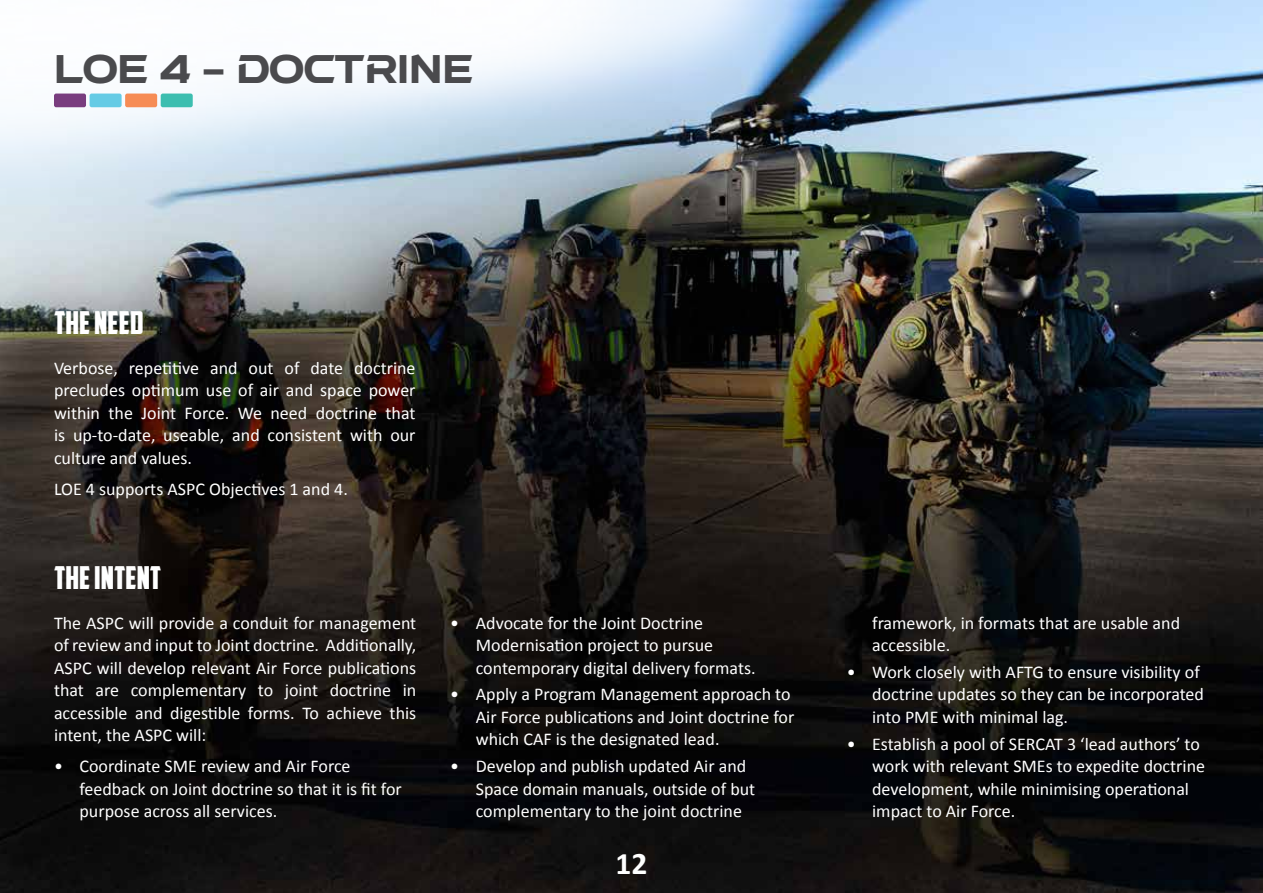
<style>
.page{position:relative;width:1263px;height:893px;background:#fff}
.page>*{position:absolute;margin:0;border:0;box-sizing:border-box;transform-origin:0 0}
.t1{font:36px "a Atmospheric";color:#4a4a4d}
.t2{font:31.5px "American Captain";color:#fff}
.t3{font:700 31.5px "Calibri";color:#fff}
.t4{font:18px/22.5px "Calibri";color:#fff}
</style>
<div class="page">
<img style="left:0;top:0;width:1263px;height:893px">
<div style="left:54px;top:94px;width:32px;height:13px;background:#793d7f;border-radius:2px"></div>
<div style="left:90px;top:94px;width:32px;height:13px;background:#65cbe5;border-radius:2px"></div>
<div style="left:125px;top:94px;width:32px;height:13px;background:#f68c55;border-radius:2px"></div>
<div style="left:161px;top:94px;width:32px;height:13px;background:#3cbeb0;border-radius:2px"></div>
<h1 class="t1" style="left:54px;top:53px;width:421px">LOE 4 - DOCTRINE</h1>
<h2 class="t2" style="left:54px;top:304px;width:91px">THE NEED</h2>
<p class="t4" style="left:54px;top:356px;width:363px;text-align:justify">Verbose, repetitive and out of date doctrine precludes optimum use of air and space power within the Joint Force. We need doctrine that is up-to-date, useable, and consistent with our culture and values.</p>
<p class="t4" style="left:54px;top:477px;width:295px">LOE 4 supports ASPC Objectives 1 and 4.</p>
<h2 class="t2" style="left:54px;top:559px;width:109px">THE INTENT</h2>
<p class="t4" style="left:54px;top:611px;width:364px;text-align:justify">The ASPC will provide a conduit for management of review and input to Joint doctrine. Additionally, ASPC will develop relevant Air Force publications that are complementary to joint doctrine in accessible and digestible forms. To achieve this intent, the ASPC will:</p>
<p class="t4" style="left:80px;top:755px;width:324px;text-indent:-26px">• Coordinate SME review and Air Force feedback on Joint doctrine so that it is fit for purpose across all services.</p>
<p class="t4" style="left:476px;top:611px;width:281px;text-indent:-26px">• Advocate for the Joint Doctrine<br>Modernisation project to pursue contemporary digital delivery formats.</p>
<p class="t4" style="left:476px;top:683px;width:320px;text-indent:-26px">• Apply a Program Management approach to<br>Air Force publications and Joint doctrine for which CAF is the designated lead.</p>
<p class="t4" style="left:476px;top:755px;width:281px;text-indent:-26px">• Develop and publish updated Air and<br>Space domain manuals, outside of but complementary to the joint doctrine</p>
<h2 class="t3" style="left:615px;top:843px;width:33px">12</h2>
<p class="t4" style="left:872px;top:611px;width:309px">framework, in formats that are usable and accessible.</p>
<p class="t4" style="left:872px;top:661px;width:333px;text-indent:-26px">• Work closely with AFTG to ensure visibility of doctrine updates so they can be incorporated into PME with minimal lag.</p>
<p class="t4" style="left:872px;top:732px;width:334px;text-indent:-26px">• Establish a pool of SERCAT 3 ‘lead authors’ to work with relevant SMEs to expedite doctrine development, while minimising operational impact to Air Force.</p>
</div>
